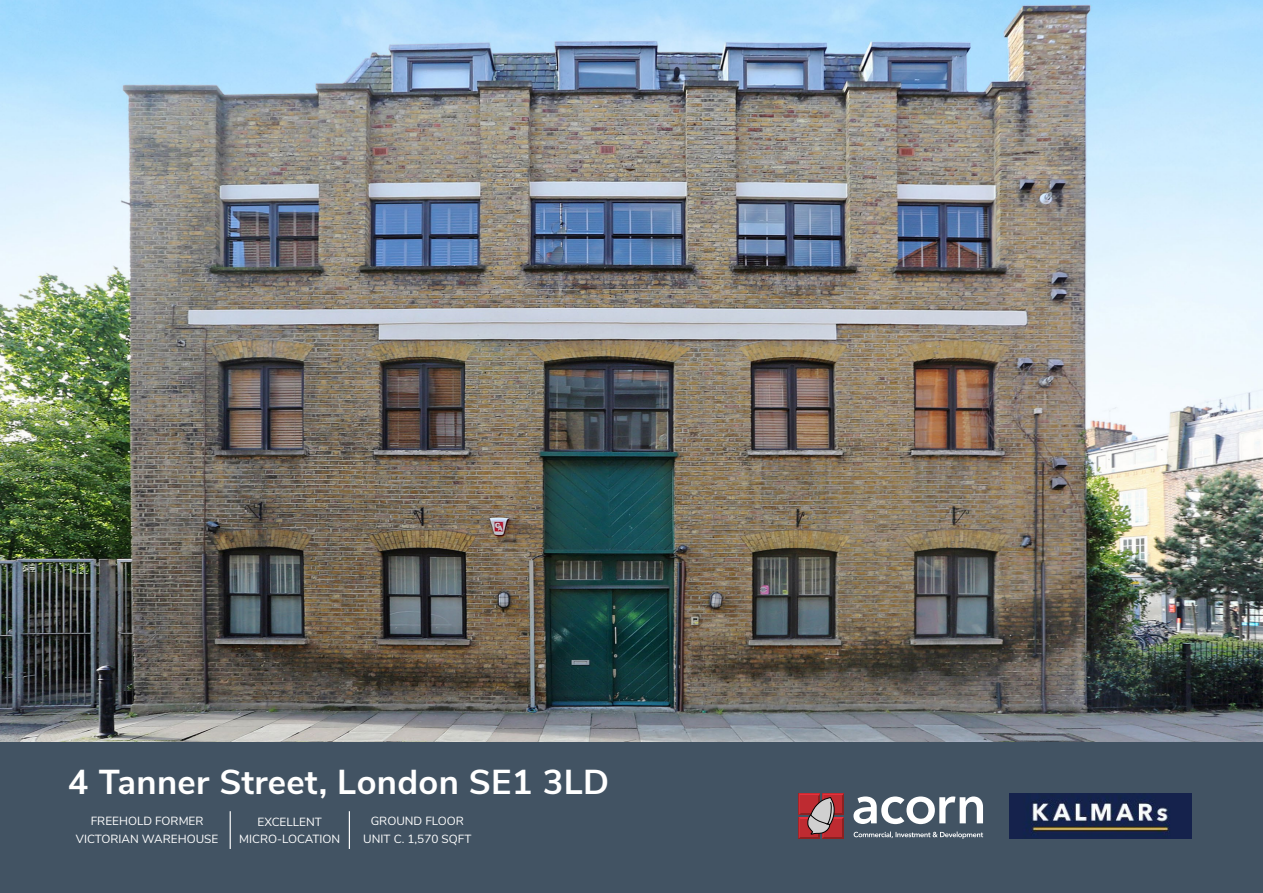
<style>
.page{position:relative;width:1263px;height:893px;background:#fff}
.page>*{position:absolute;margin:0;border:0;box-sizing:border-box;transform-origin:0 0}
.t1{font:700 34.5px "Nunito Sans";letter-spacing:.01em;color:#fff}
.t2{font:11.85px/17.7px "Nunito Sans";color:#fff;text-align:center}
.t3{font:11.85px/17.7px "Nunito";color:#fff;text-align:center}
</style>
<div class="page">
<img style="left:0;top:1px;width:1263px;height:742px">
<div style="left:0;top:743px;width:1263px;height:150px;background:#425363"></div>
<svg style="left:853px;top:796px;width:130px;height:28px"></svg>
<svg style="left:799px;top:793px;width:45px;height:46px"></svg>
<svg style="left:854px;top:831px;width:129px;height:8px"></svg>
<hr style="left:230px;top:811px;width:1px;height:38px;background:#fff">
<hr style="left:349px;top:811px;width:1px;height:38px;background:#fff">
<img style="left:1009px;top:793px;width:183px;height:46px">
<h1 class="t1" style="left:68px;top:756px;width:543px">4 Tanner Street, London SE1 3LD</h1>
<p class="t3" style="left:363px;top:812px;width:110px">GROUND FLOOR<br>UNIT C. 1,570 SQFT</p>
<p class="t2" style="left:76px;top:811px;width:144px">FREEHOLD FORMER<br>VICTORIAN WAREHOUSE</p>
<p class="t2" style="left:239px;top:812px;width:103px">EXCELLENT<br>MICRO-LOCATION</p>
</div>
